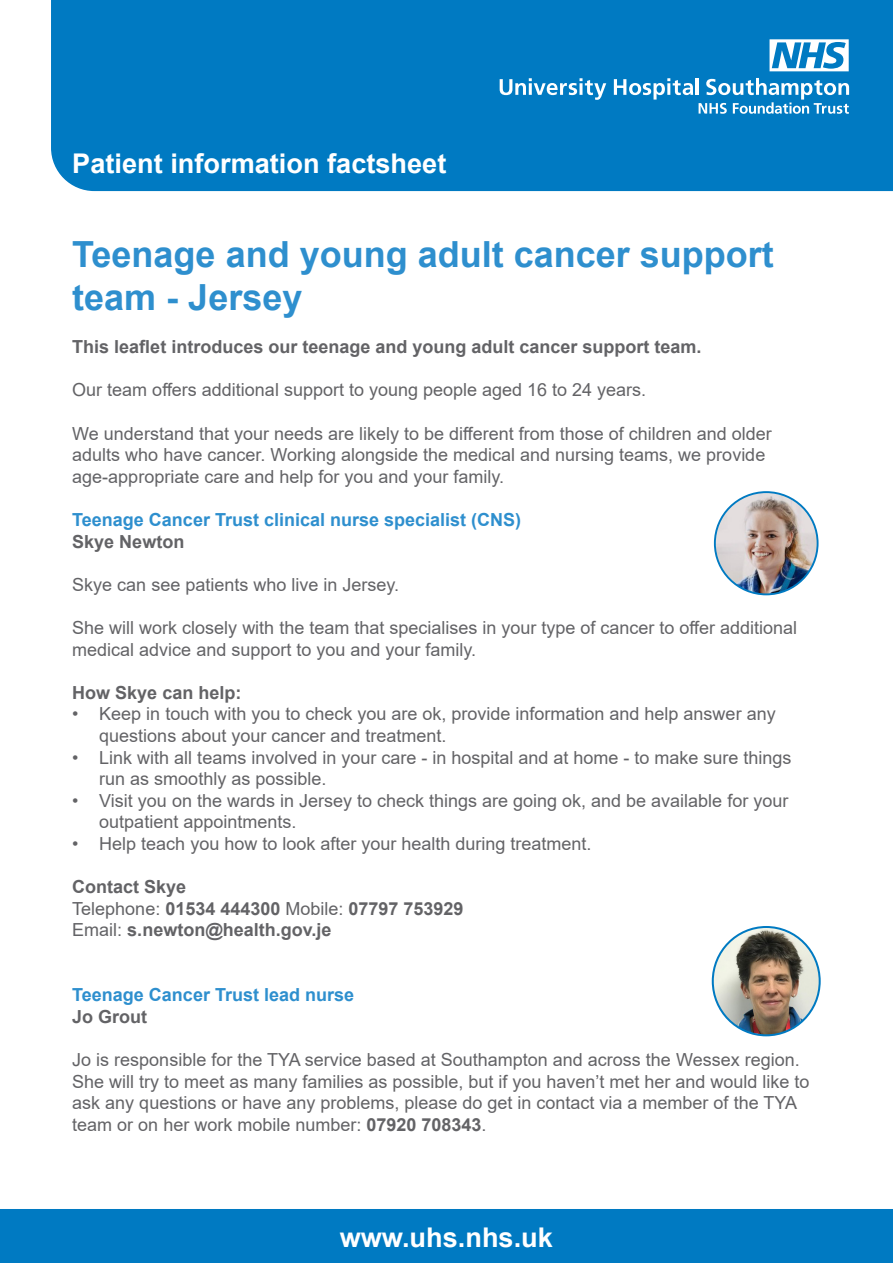
<style>
.page{position:relative;width:893px;height:1263px;background:#fff}
.page>*{position:absolute;margin:0;border:0;box-sizing:border-box;transform-origin:0 0}
.t1{font:700 36px/43.2px "Arial";color:#2e8fce}
.t2{font:700 27.15px "Arial";color:#fff}
.t3{font:18px/21.6px "Arial";color:#636366}
.t4{font:700 18px/21.6px "Arial";color:#636366}
.t5{font:700 18px "Arial";color:#2e8fce}
.s1{font-weight:400}
.s2{font-weight:700}
</style>
<div class="page">
<div style="left:51px;top:0;width:842px;height:192px;background:#007ac2"></div>
<div style="left:0;top:1209px;width:893px;height:54px;background:#007ac2"></div>
<svg style="left:500px;top:78px;width:106px;height:22px"></svg>
<svg style="left:614px;top:78px;width:79px;height:22px"></svg>
<hr style="left:696px;top:78px;width:3px;height:17px;background:#fff">
<svg style="left:699px;top:78px;width:150px;height:36px"></svg>
<svg style="left:769px;top:39px;width:80px;height:32px"></svg>
<img style="left:715px;top:492px;width:103px;height:102px;border-radius:51px">
<div style="left:714px;top:491px;width:104px;height:104px;border:2px solid #007ac2;border-radius:50%"></div>
<img style="left:713px;top:927px;width:107px;height:108px">
<div style="left:712px;top:926px;width:109px;height:110px;border:2px solid #007ac2;border-radius:50%"></div>
<h2 class="t2" style="left:72px;top:144px;width:376px">Patient information factsheet</h2>
<h1 class="t1" style="left:72px;top:233px;width:703px">Teenage and young adult cancer support team - Jersey</h1>
<p class="t4" style="left:72px;top:336px;width:631px">This leaflet introduces our teenage and young adult cancer support team.</p>
<p class="t3" style="left:72px;top:379px;width:575px">Our team offers additional support to young people aged 16 to 24 years.</p>
<p class="t3" style="left:72px;top:422px;width:701px">We understand that your needs are likely to be different from those of children and older adults who have cancer. Working alongside the medical and nursing teams, we provide age-appropriate care and help for you and your family.</p>
<p class="t5" style="left:72px;top:507px;width:450px">Teenage Cancer Trust clinical nurse specialist (CNS)</p>
<p class="t4" style="left:72px;top:531px;width:114px">Skye Newton</p>
<p class="t3" style="left:72px;top:574px;width:328px">Skye can see patients who live in Jersey.</p>
<p class="t3" style="left:72px;top:617px;width:726px">She will work closely with the team that specialises in your type of cancer to offer additional medical advice and support to you and your family.</p>
<p class="t4" style="left:72px;top:682px;width:171px">How Skye can help:</p>
<p class="t3" style="left:99px;top:703px;width:678px;text-indent:-27px">• Keep in touch with you to check you are ok, provide information and help answer any questions about your cancer and treatment.</p>
<p class="t3" style="left:99px;top:746px;width:694px;text-indent:-27px">• Link with all teams involved in your care - in hospital and at home - to make sure things run as smoothly as possible.</p>
<p class="t3" style="left:99px;top:790px;width:691px;text-indent:-27px">• Visit you on the wards in Jersey to check things are going ok, and be available for your outpatient appointments.</p>
<p class="t3" style="left:72px;top:833px;width:521px">• Help teach you how to look after your health during treatment.</p>
<p class="t4" style="left:72px;top:876px;width:393px">Contact Skye<br><span class="s1">Telephone:</span> 01534 444300 <span class="s1">Mobile:</span> 07797 753929<br><span class="s1">Email:</span> s.newton@health.gov.je</p>
<p class="t5" style="left:72px;top:982px;width:283px">Teenage Cancer Trust lead nurse</p>
<p class="t4" style="left:72px;top:1006px;width:77px">Jo Grout</p>
<p class="t3" style="left:72px;top:1049px;width:739px">Jo is responsible for the TYA service based at Southampton and across the Wessex region.<br>She will try to meet as many families as possible, but if you haven’t met her and would like to ask any questions or have any problems, please do get in contact via a member of the TYA team or on her work mobile number: <span class="s2">07920 708343</span>.</p>
<h2 class="t2" style="left:340px;top:1218px;width:215px">www.uhs.nhs.uk</h2>
</div>
